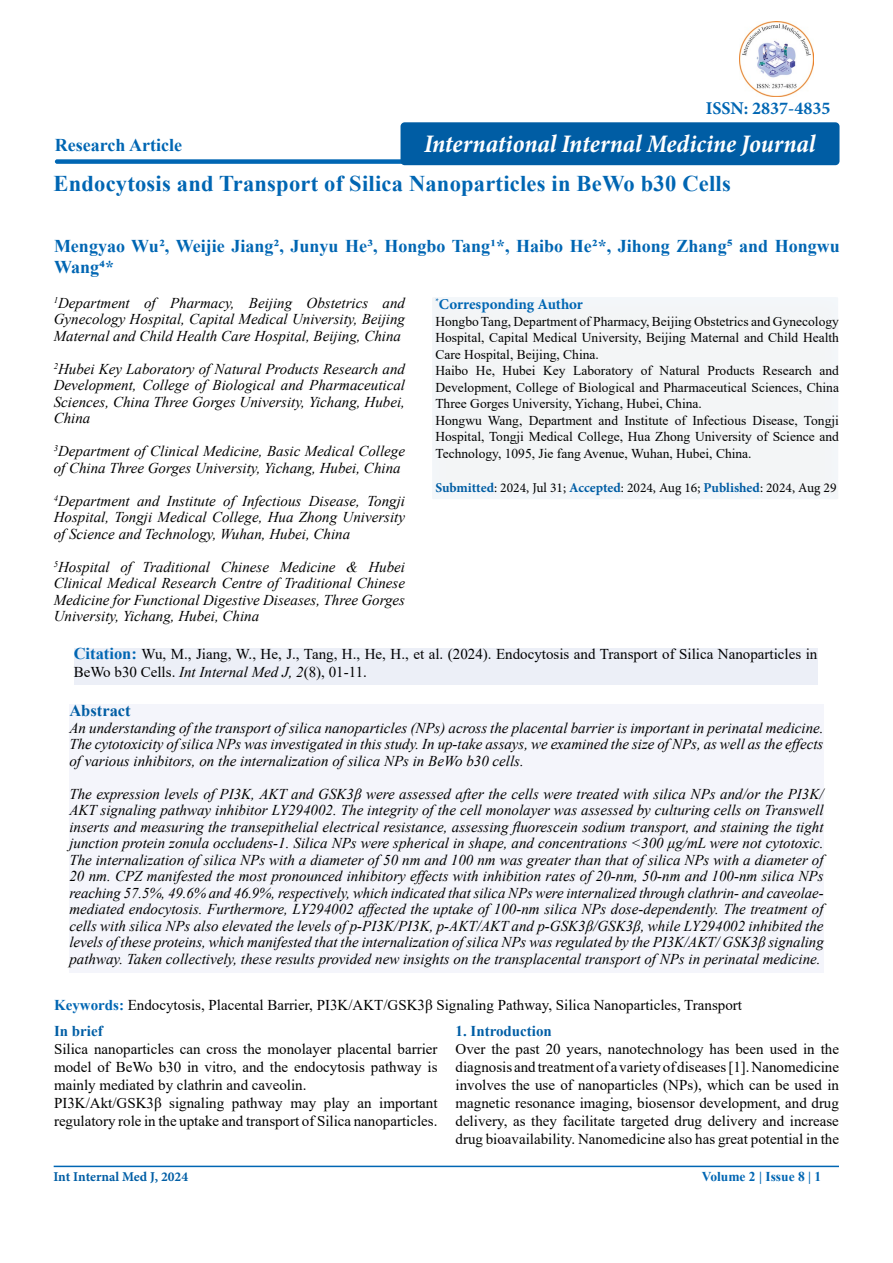
<style>
.page{position:relative;width:893px;height:1263px;background:#fff}
.page>*{position:absolute;margin:0;border:0;box-sizing:border-box;transform-origin:0 0}
.t1{font:italic 700 condensed 25.5px "Minion Pro";letter-spacing:-.005em;color:#fff}
.t2{font:700 22.5px "Times New Roman";letter-spacing:.01em;color:#0066b3}
.t3{font:700 18px/21px "Times New Roman";color:#0066b3}
.t4{font:700 18px "Minion Pro";color:#0066b3}
.t5{font:700 16.5px "Times New Roman";color:#005da4}
.t6{font:italic 15px/16.5px "Times New Roman";color:#000;text-align:justify}
.t7{font:15px/18px "Times New Roman";color:#000}
.t8{font:700 15px "Minion Pro";color:#0066b3}
.t9{font:700 15px "Times New Roman";color:#005ea5}
.t10{font:13.5px/16.5px "Times New Roman";color:#000}
.t11{font:13.5px "Minion Pro";color:#000}
.t12{font:700 13.5px "Minion Pro";letter-spacing:-.005em;color:#005ea5}
.t13{font:700 13.5px "Times New Roman";color:#0066b3}
.s1{font-weight:700;font-size:16.5px;color:#0066b3}
.s2{font-style:italic}
.s3{font-weight:700;color:#005da4}
.s4{font-weight:700;color:#0066b3}
.s5{font-weight:700;color:#005ea5}
</style>
<div class="page">
<hr style="left:54px;top:1166px;width:785px;height:1px;background:#0066b3">
<div style="left:55px;top:159px;width:522px;height:5px;background:#0066b3;border-radius:2px"></div>
<div style="left:74px;top:648px;width:743px;height:36px;background:#eceff7"></div>
<div style="left:69px;top:704px;width:755px;height:268px;background:#f4f5fb"></div>
<div style="left:419px;top:287px;width:433px;height:214px;background:#f3f5f6"></div>
<div style="left:401px;top:122px;width:438px;height:43px;background:#005da4;border-radius:4px"></div>
<img style="left:739px;top:22px;width:75px;height:74px">
<p class="t4" style="left:706px;top:96px;width:126px">ISSN: 2837-4835</p>
<h1 class="t1" style="left:424px;top:126px;width:393px">International Internal Medicine Journal</h1>
<p class="t3" style="left:55px;top:134px;width:129px">Research Article</p>
<h2 class="t2" style="left:54px;top:167px;width:679px">Endocytosis and Transport of Silica Nanoparticles in BeWo b30 Cells</h2>
<p class="t3" style="left:54px;top:235px;width:787px">Mengyao Wu2, Weijie Jiang2, Junyu He3, Hongbo Tang1*, Haibo He2*, Jihong Zhang5 and Hongwu<br>Wang4*</p>
<p class="t6" style="left:54px;top:294px;width:353px"><sup>1</sup>Department of Pharmacy, Beijing Obstetrics and Gynecology Hospital, Capital Medical University, Beijing Maternal and Child Health Care Hospital, Beijing, China</p>
<p class="t6" style="left:54px;top:360px;width:353px"><sup>2</sup>Hubei Key Laboratory of Natural Products Research and Development, College of Biological and Pharmaceutical Sciences, China Three Gorges University, Yichang, Hubei, China</p>
<p class="t6" style="left:54px;top:442px;width:353px"><sup>3</sup>Department of Clinical Medicine, Basic Medical College of China Three Gorges University, Yichang, Hubei, China</p>
<p class="t6" style="left:54px;top:492px;width:353px"><sup>4</sup>Department and Institute of Infectious Disease, Tongji Hospital, Tongji Medical College, Hua Zhong University of Science and Technology, Wuhan, Hubei, China</p>
<p class="t6" style="left:54px;top:558px;width:353px"><sup>5</sup>Hospital of Traditional Chinese Medicine &amp; Hubei Clinical Medical Research Centre of Traditional Chinese Medicine for Functional Digestive Diseases, Three Gorges University, Yichang, Hubei, China</p>
<p class="t7" style="left:74px;top:645px;width:745px"><span class="s1">Citation:</span> Wu, M., Jiang, W., He, J., Tang, H., He, H., et al. (2024). Endocytosis and Transport of Silica Nanoparticles in<br>BeWo b30 Cells. <span class="s2">Int Internal Med J, 2</span>(8), 01-11.</p>
<p class="t5" style="left:69px;top:699px;width:63px">Abstract</p>
<p class="t6" style="left:69px;top:719px;width:756px">An understanding of the transport of silica nanoparticles (NPs) across the placental barrier is important in perinatal medicine.<br>The cytotoxicity of silica NPs was investigated in this study. In up-take assays, we examined the size of NPs, as well as the effects of various inhibitors, on the internalization of silica NPs in BeWo b30 cells.</p>
<p class="t6" style="left:69px;top:785px;width:756px">The expression levels of PI3K, AKT and GSK3β were assessed after the cells were treated with silica NPs and/or the PI3K/ AKT signaling pathway inhibitor LY294002. The integrity of the cell monolayer was assessed by culturing cells on Transwell inserts and measuring the transepithelial electrical resistance, assessing fluorescein sodium transport, and staining the tight junction protein zonula occludens-1. Silica NPs were spherical in shape, and concentrations &lt;300 μg/mL were not cytotoxic.<br>The internalization of silica NPs with a diameter of 50 nm and 100 nm was greater than that of silica NPs with a diameter of 20 nm. CPZ manifested the most pronounced inhibitory effects with inhibition rates of 20-nm, 50-nm and 100-nm silica NPs reaching 57.5%, 49.6% and 46.9%, respectively, which indicated that silica NPs were internalized through clathrin- and caveolae&shy;mediated endocytosis. Furthermore, LY294002 affected the uptake of 100-nm silica NPs dose-dependently. The treatment of cells with silica NPs also elevated the levels of p-PI3K/PI3K, p-AKT/AKT and p-GSK3β/GSK3β, while LY294002 inhibited the levels of these proteins, which manifested that the internalization of silica NPs was regulated by the PI3K/AKT/ GSK3β signaling pathway. Taken collectively, these results provided new insights on the transplacental transport of NPs in perinatal medicine.</p>
<p class="t8" style="left:435px;top:294px;width:149px"><sup>*</sup>Corresponding Author</p>
<p class="t10" style="left:435px;top:313px;width:405px">Hongbo Tang, Department of Pharmacy, Beijing Obstetrics and Gynecology Hospital, Capital Medical University, Beijing Maternal and Child Health Care Hospital, Beijing, China.<br>Haibo He, Hubei Key Laboratory of Natural Products Research and Development, College of Biological and Pharmaceutical Sciences, China Three Gorges University, Yichang, Hubei, China.<br>Hongwu Wang, Department and Institute of Infectious Disease, Tongji Hospital, Tongji Medical College, Hua Zhong University of Science and Technology, 1095, Jie fang Avenue, Wuhan, Hubei, China.</p>
<p class="t11" style="left:435px;top:479px;width:403px"><span class="s3">Submitted</span>: 2024, Jul 31; <span class="s3">Accepted</span>: 2024, Aug 16; <span class="s3">Published</span>: 2024, Aug 29</p>
<p class="t7" style="left:54px;top:991px;width:690px;line-height:26.7px"><span class="s4">Keywords:</span> Endocytosis, Placental Barrier, PI3K/AKT/GSK3β Signaling Pathway, Silica Nanoparticles, Transport<br><span class="s5">In brief</span></p>
<p class="t7" style="left:54px;top:1040px;width:385px">Silica nanoparticles can cross the monolayer placental barrier model of BeWo b30 in vitro, and the endocytosis pathway is mainly mediated by clathrin and caveolin.<br>PI3K/Akt/GSK3β signaling pathway may play an important regulatory role in the uptake and transport of Silica nanoparticles.</p>
<p class="t9" style="left:455px;top:1020px;width:98px">1. Introduction</p>
<p class="t7" style="left:455px;top:1040px;width:385px;text-align:justify">Over the past 20 years, nanotechnology has been used in the diagnosis and treatment of a variety of diseases [1]. Nanomedicine involves the use of nanoparticles (NPs), which can be used in magnetic resonance imaging, biosensor development, and drug delivery, as they facilitate targeted drug delivery and increase drug bioavailability. Nanomedicine also has great potential in the</p>
<p class="t12" style="left:53px;top:1167px;width:136px">Int Internal Med J, 2024</p>
<p class="t13" style="left:702px;top:1166px;width:121px">Volume 2 | Issue 8 | 1</p>
</div>
